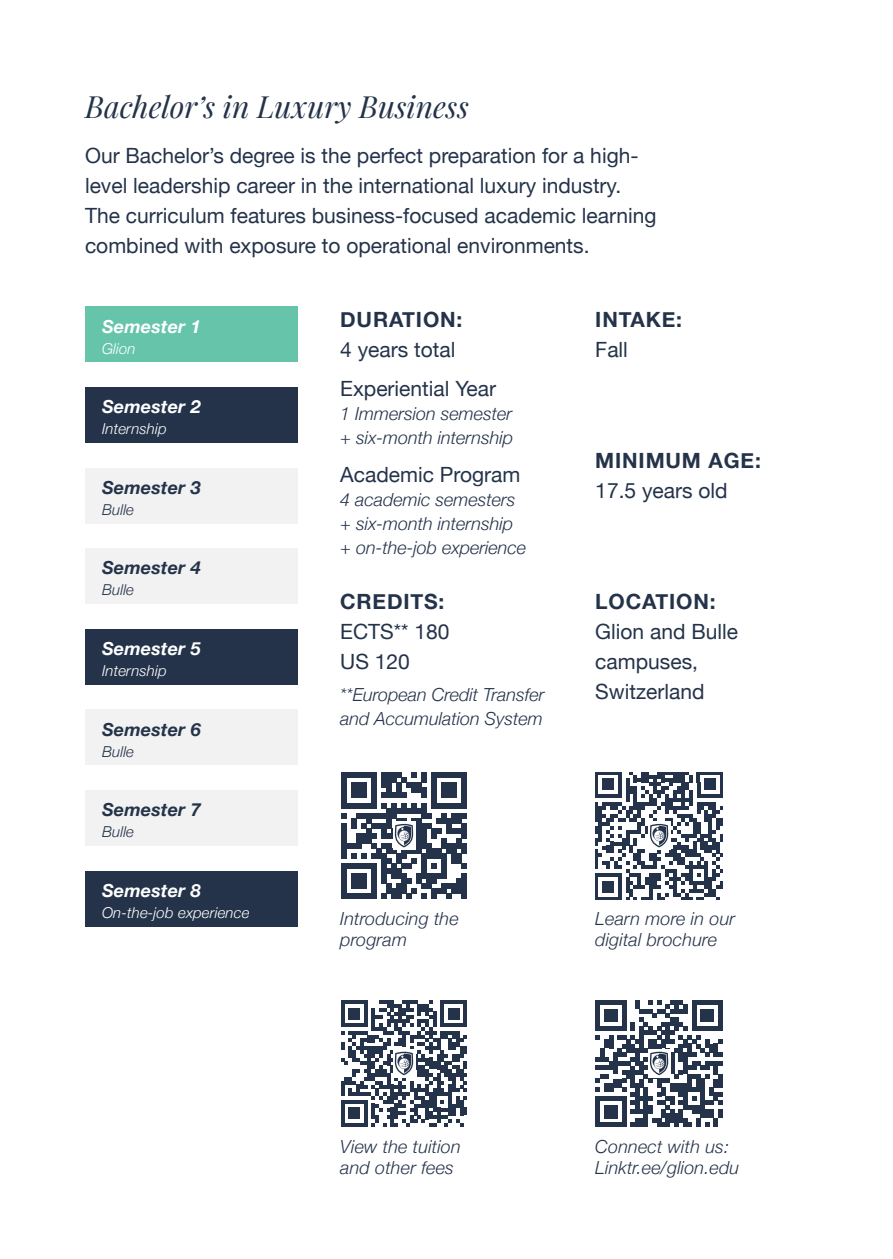
<style>
.page{position:relative;width:893px;height:1259px;background:#fff}
.page>*{position:absolute;margin:0;border:0;box-sizing:border-box;transform-origin:0 0}
.t1{font:italic 30px "Playfair Display";color:#24334a}
.t2{font:21px/30px "Helvetica Neue";color:#24334a}
.t3{font:700 21px "Helvetica Neue";letter-spacing:.04em;color:#24334a}
.t4{font:italic 300 18px/21px "Helvetica Neue";color:#24334a}
.t5{font:italic 700 18px "Helvetica Neue";letter-spacing:.01em;color:#fff}
.t6{font:italic 700 18px "Helvetica Neue";letter-spacing:.01em;color:#24334a}
.t7{font:italic 300 15px "Helvetica Neue";letter-spacing:.01em;color:#fff}
.t8{font:italic 300 15px "Helvetica Neue";letter-spacing:.01em;color:#24334a}
</style>
<div class="page">
<div style="left:85px;top:307px;width:213px;height:55px;background:#65c4aa"></div>
<div style="left:85px;top:387px;width:213px;height:56px;background:#24334a"></div>
<div style="left:85px;top:468px;width:213px;height:55px;background:#f2f2f2"></div>
<div style="left:85px;top:548px;width:213px;height:56px;background:#f2f2f2"></div>
<div style="left:85px;top:629px;width:213px;height:55px;background:#24334a"></div>
<div style="left:85px;top:709px;width:213px;height:56px;background:#f2f2f2"></div>
<div style="left:85px;top:790px;width:213px;height:56px;background:#f2f2f2"></div>
<div style="left:85px;top:871px;width:213px;height:55px;background:#24334a"></div>
<svg style="left:596px;top:1000px;width:126px;height:126px"></svg>
<svg style="left:341px;top:1000px;width:126px;height:126px"></svg>
<svg style="left:595px;top:772px;width:128px;height:127px"></svg>
<svg style="left:341px;top:773px;width:126px;height:125px"></svg>
<h1 class="t1" style="left:85px;top:83px;width:385px">Bachelor’s in Luxury Business</h1>
<p class="t2" style="left:85px;top:142px;width:573px">Our Bachelor’s degree is the perfect preparation for a high&shy;level leadership career in the international luxury industry.<br>The curriculum features business-focused academic learning combined with exposure to operational environments.</p>
<p class="t5" style="left:102px;top:312px;width:100px">Semester 1</p>
<p class="t7" style="left:102px;top:339px;width:35px">Glion</p>
<p class="t5" style="left:102px;top:393px;width:100px">Semester 2</p>
<p class="t7" style="left:102px;top:420px;width:66px">Internship</p>
<p class="t6" style="left:102px;top:473px;width:100px">Semester 3</p>
<p class="t8" style="left:102px;top:500px;width:33px">Bulle</p>
<p class="t6" style="left:102px;top:554px;width:100px">Semester 4</p>
<p class="t8" style="left:102px;top:581px;width:33px">Bulle</p>
<p class="t5" style="left:102px;top:634px;width:100px">Semester 5</p>
<p class="t7" style="left:102px;top:662px;width:66px">Internship</p>
<p class="t6" style="left:102px;top:715px;width:100px">Semester 6</p>
<p class="t8" style="left:102px;top:742px;width:33px">Bulle</p>
<p class="t6" style="left:102px;top:796px;width:100px">Semester 7</p>
<p class="t8" style="left:102px;top:823px;width:33px">Bulle</p>
<p class="t5" style="left:102px;top:876px;width:100px">Semester 8</p>
<p class="t7" style="left:102px;top:903px;width:149px">On-the-job experience</p>
<p class="t3" style="left:340px;top:303px;width:124px">DURATION:</p>
<p class="t2" style="left:340px;top:331px;width:157px;line-height:38.4px">4 years total<br>Experiential Year</p>
<p class="t4" style="left:340px;top:401px;width:174px;line-height:24px">1 Immersion semester + six-month internship</p>
<p class="t2" style="left:340px;top:461px;width:182px">Academic Program</p>
<p class="t4" style="left:340px;top:487px;width:187px;line-height:24px">4 academic semesters + six-month internship + on-the-job experience</p>
<p class="t3" style="left:340px;top:584px;width:106px">CREDITS:</p>
<p class="t2" style="left:340px;top:617px;width:111px">ECTS** 180<br>US 120</p>
<p class="t4" style="left:340px;top:682px;width:206px;line-height:24px">**European Credit Transfer and Accumulation System</p>
<p class="t3" style="left:595px;top:303px;width:88px">INTAKE:</p>
<p class="t2" style="left:595px;top:336px;width:34px">Fall</p>
<p class="t3" style="left:595px;top:444px;width:167px">MINIMUM AGE:</p>
<p class="t2" style="left:595px;top:476px;width:134px">17.5 years old</p>
<p class="t3" style="left:595px;top:584px;width:122px">LOCATION:</p>
<p class="t2" style="left:595px;top:617px;width:144px">Glion and Bulle campuses,<br>Switzerland</p>
<p class="t4" style="left:340px;top:908px;width:120px">Introducing the program</p>
<p class="t4" style="left:595px;top:908px;width:141px">Learn more in our digital brochure</p>
<p class="t4" style="left:340px;top:1135px;width:122px">View the tuition and other fees</p>
<p class="t4" style="left:595px;top:1135px;width:145px">Connect with us:<br>Linktr.ee/glion.edu</p>
</div>
